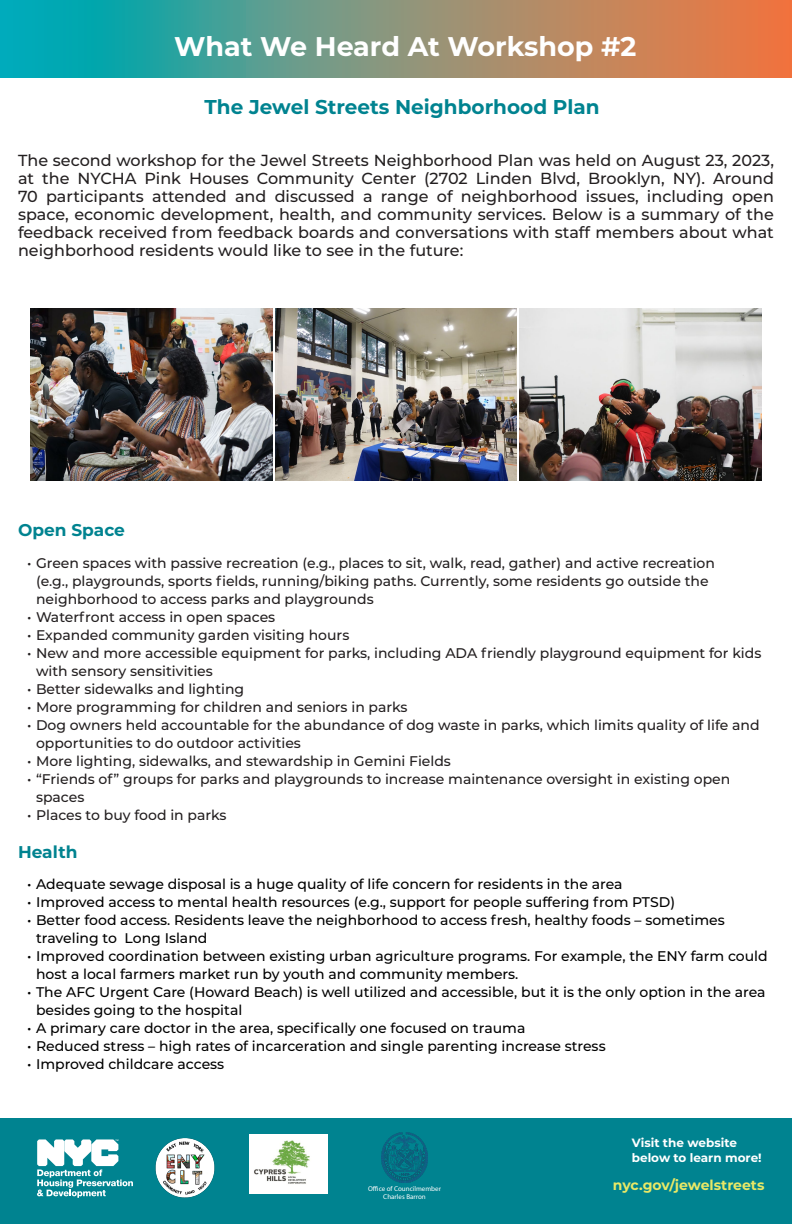
<style>
.page{position:relative;width:792px;height:1224px;background:#fff}
.page>*{position:absolute;margin:0;border:0;box-sizing:border-box;transform-origin:0 0}
.t1{font:700 27px "Montserrat";color:#fff}
.Body{font:700 20px "Montserrat";color:#008390}
.Body-2{font:700 17px "Montserrat";color:#008390}
.Body-3{font:500 16px/18px "Montserrat";color:#231f20;text-align:justify}
.t2{font:500 14px/18px "Montserrat";color:#231f20}
.t3{font:500 14px/18px "Montserrat";color:#000}
.Body-4{font:700 14px "Montserrat";color:#e9e866}
.Body-5{font:700 12px/14.4px "Montserrat";color:#fff}
.t4{font:7px/8.4px "Myriad Pro";color:#fff;text-align:center}
</style>
<div class="page">
<svg style="left:0;top:0;width:792px;height:78px;background:#7d937c"></svg>
<div style="left:0;top:1119px;width:792px;height:105px;background:#008390"></div>
<svg style="left:37px;top:1139px;width:96px;height:59px"></svg>
<img style="left:250px;top:1135px;width:78px;height:59px">
<img style="left:381px;top:1132px;width:47px;height:50px">
<img style="left:155px;top:1138px;width:60px;height:60px">
<img style="left:519px;top:308px;width:242px;height:172px">
<img style="left:275px;top:308px;width:242px;height:172px">
<img style="left:31px;top:308px;width:242px;height:172px">
<p class="t1" style="left:174px;top:27px;width:464px">What We Heard At Workshop #2</p>
<p class="Body" style="left:204px;top:93px;width:397px">The Jewel Streets Neighborhood Plan</p>
<p class="Body-3" style="left:18px;top:150px;width:758px">The second workshop for the Jewel Streets Neighborhood Plan was held on August 23, 2023, at the NYCHA Pink Houses Community Center (2702 Linden Blvd, Brooklyn, NY). Around 70 participants attended and discussed a range of neighborhood issues, including open space, economic development, health, and community services. Below is a summary of the feedback received from feedback boards and conversations with staff members about what neighborhood residents would like to see in the future:</p>
<p class="Body-2" style="left:18px;top:518px;width:109px">Open Space</p>
<p class="t2" style="left:36px;top:554px;width:681px;text-indent:-9px">• Green spaces with passive recreation (e.g., places to sit, walk, read, gather) and active recreation (e.g., playgrounds, sports fields, running/biking paths. Currently, some residents go outside the neighborhood to access parks and playgrounds</p>
<p class="t2" style="left:27px;top:608px;width:250px">• Waterfront access in open spaces</p>
<p class="t2" style="left:27px;top:626px;width:324px">• Expanded community garden visiting hours</p>
<p class="t2" style="left:36px;top:644px;width:727px;text-indent:-9px">• New and more accessible equipment for parks, including ADA friendly playground equipment for kids with sensory sensitivities</p>
<p class="t2" style="left:27px;top:680px;width:219px">• Better sidewalks and lighting</p>
<p class="t2" style="left:27px;top:698px;width:382px">• More programming for children and seniors in parks</p>
<p class="t2" style="left:36px;top:716px;width:725px;text-indent:-9px">• Dog owners held accountable for the abundance of dog waste in parks, which limits quality of life and opportunities to do outdoor activities</p>
<p class="t2" style="left:27px;top:752px;width:425px">• More lighting, sidewalks, and stewardship in Gemini Fields</p>
<p class="t2" style="left:36px;top:770px;width:696px;text-indent:-9px">• “Friends of” groups for parks and playgrounds to increase maintenance oversight in existing open spaces</p>
<p class="t2" style="left:27px;top:806px;width:201px">• Places to buy food in parks</p>
<p class="Body-2" style="left:18px;top:840px;width:61px">Health</p>
<p class="t3" style="left:27px;top:874px;width:597px">• Adequate sewage disposal is a huge quality of life concern for residents in the area</p>
<p class="t3" style="left:27px;top:892px;width:650px">• Improved access to mental health resources (e.g., support for people suffering from PTSD)</p>
<p class="t3" style="left:36px;top:910px;width:690px;text-indent:-9px">• Better food access. Residents leave the neighborhood to access fresh, healthy foods – sometimes traveling to Long Island</p>
<p class="t3" style="left:36px;top:946px;width:733px;text-indent:-9px">• Improved coordination between existing urban agriculture programs. For example, the ENY farm could host a local farmers market run by youth and community members.</p>
<p class="t3" style="left:36px;top:982px;width:731px;text-indent:-9px">• The AFC Urgent Care (Howard Beach) is well utilized and accessible, but it is the only option in the area besides going to the hospital</p>
<p class="t3" style="left:27px;top:1018px;width:500px">• A primary care doctor in the area, specifically one focused on trauma</p>
<p class="t3" style="left:27px;top:1036px;width:580px">• Reduced stress – high rates of incarceration and single parenting increase stress</p>
<p class="t3" style="left:27px;top:1054px;width:199px">• Improved childcare access</p>
<p class="Body-5" style="left:632px;top:1135px;width:131px">Visit the website below to learn more!</p>
<p class="t4" style="left:368px;top:1184px;width:75px">Office of Councilmember<br>Charles Barron</p>
<p class="Body-4" style="left:613px;top:1175px;width:153px">nyc.gov/jewelstreets</p>
</div>
